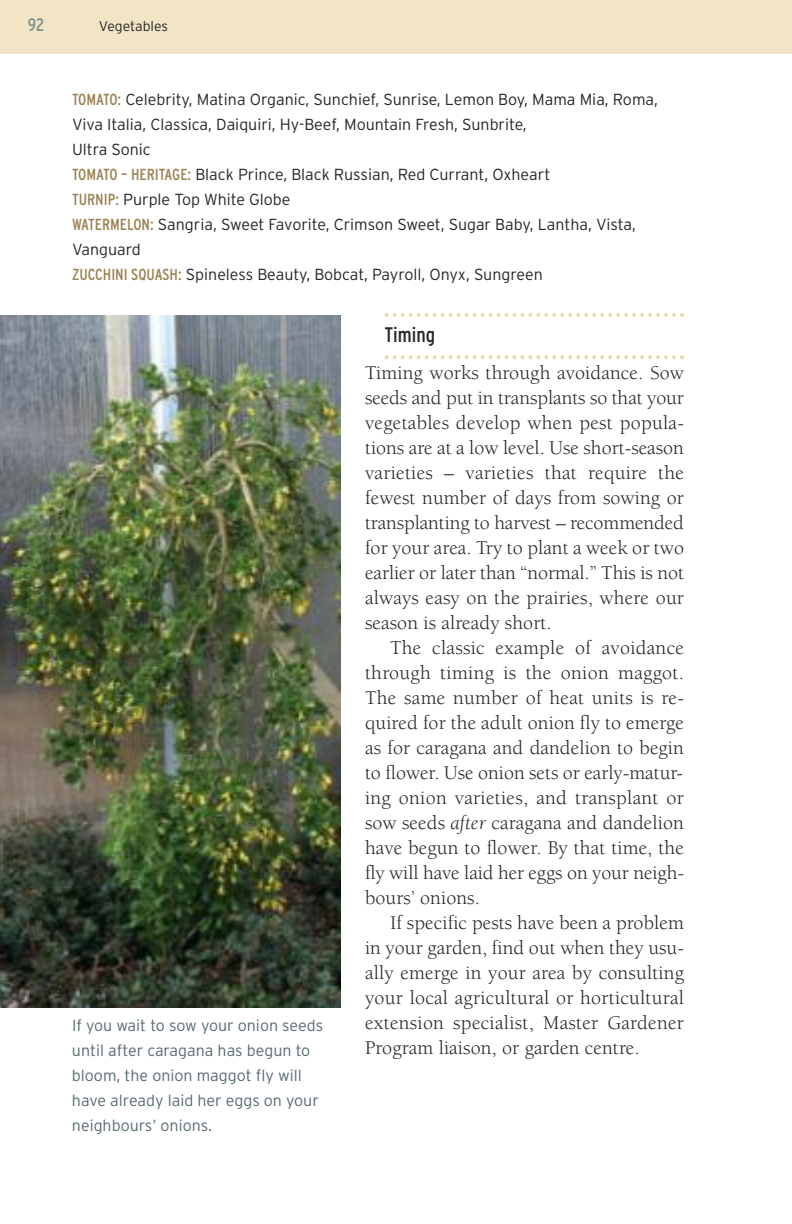
<style>
.page{position:relative;width:792px;height:1224px;background:#fff}
.page>*{position:absolute;margin:0;border:0;box-sizing:border-box;transform-origin:0 0}
.t1{font:condensed 21px "Interstate";color:#272627}
.t2{font:20px/25px "Berkeley";letter-spacing:.005em;color:#272627;text-align:justify}
.t3{font:condensed 18px "Interstate";color:#7d928e}
.t4{font:300 16px/25px "Interstate";color:#272627}
.t5{font:300 16px/25px "Interstate";color:#586b71}
.t6{font:300 14px "Interstate";color:#272627}
.s1{font-weight:400;font-stretch:condensed;color:#9b8253}
.s2{font-style:italic}
</style>
<div class="page">
<svg style="left:385px;top:313px;width:299px;height:4px"></svg>
<svg style="left:385px;top:355px;width:299px;height:4px"></svg>
<div style="left:0;top:0;width:792px;height:54px;background:#f2e5c5"></div>
<img style="left:0;top:315px;width:340px;height:692px">
<p class="t3" style="left:28px;top:15px;width:18px">92</p>
<p class="t6" style="left:99px;top:18px;width:71px">Vegetables</p>
<p class="t4" style="left:72px;top:86px;width:588px"><span class="s1">TOMATO:</span> Celebrity, Matina Organic, Sunchief, Sunrise, Lemon Boy, Mama Mia, Roma, Viva Italia, Classica, Daiquiri, Hy-Beef, Mountain Fresh, Sunbrite,<br>Ultra Sonic<br><span class="s1">TOMATO – HERITAGE:</span> Black Prince, Black Russian, Red Currant, Oxheart<br><span class="s1">TURNIP:</span> Purple Top White Globe<br><span class="s1">WATERMELON:</span> Sangria, Sweet Favorite, Crimson Sweet, Sugar Baby, Lantha, Vista, Vanguard<br><span class="s1">ZUCCHINI SQUASH:</span> Spineless Beauty, Bobcat, Payroll, Onyx, Sungreen</p>
<p class="t5" style="left:72px;top:1013px;width:253px">If you wait to sow your onion seeds until after caragana has begun to bloom, the onion maggot fly will have already laid her eggs on your neighbours’ onions.</p>
<p class="t1" style="left:385px;top:322px;width:52px">Timing</p>
<p class="t2" style="left:365px;top:362px;width:321px">Timing works through avoidance. Sow seeds and put in transplants so that your vegetables develop when pest popula&shy;tions are at a low level. Use short-season varieties – varieties that require the fewest number of days from sowing or transplanting to harvest – recommended for your area. Try to plant a week or two earlier or later than “normal.” This is not always easy on the prairies, where our season is already short.</p>
<p class="t2" style="left:365px;top:637px;width:321px;text-indent:25px">The classic example of avoidance through timing is the onion maggot.<br>The same number of heat units is re&shy;quired for the adult onion fly to emerge as for caragana and dandelion to begin to flower. Use onion sets or early-matur&shy;ing onion varieties, and transplant or sow seeds <span class="s2">after</span> caragana and dandelion have begun to flower. By that time, the fly will have laid her eggs on your neigh&shy;bours’ onions.</p>
<p class="t2" style="left:365px;top:912px;width:321px;text-indent:25px">If specific pests have been a problem in your garden, find out when they usu&shy;ally emerge in your area by consulting your local agricultural or horticultural extension specialist, Master Gardener Program liaison, or garden centre.</p>
</div>
